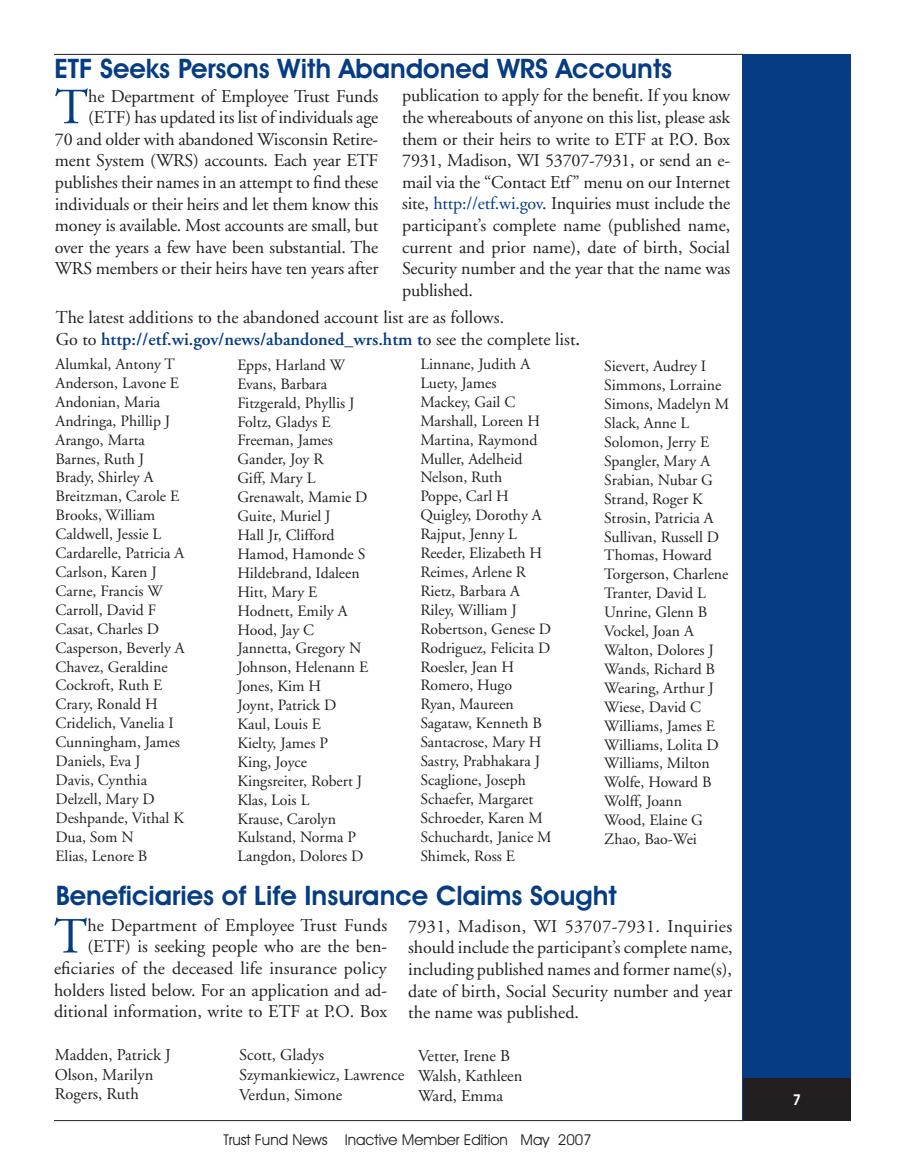
<style>
.page{position:relative;width:905px;height:1175px;background:#fff}
.page>*{position:absolute;margin:0;border:0;box-sizing:border-box;transform-origin:0 0}
.t1{font:50.55px "Adobe Garamond";color:#053c83}
.t2{font:600 27px "Avant Garde IT Cby BT";color:#053c83}
.t3{font:18px/21.6px "Adobe Garamond";letter-spacing:-.01em;color:#231f20;text-align:right}
.t4{font:16.5px/19.8px "Adobe Garamond";color:#231f20}
.t5{font:15.75px/18.9px "Adobe Garamond";color:#231f20}
.t6{font:15px "Avant Garde IT Cby BT";color:#231f20}
.t7{font:600 15px "Avant Garde IT Cby BT";color:#fff}
.s1{color:#053c83}
.s2{font-weight:600;color:#053c83}
.s3{font-weight:600}
</style>
<div class="page">
<hr style="left:54px;top:54px;width:690px;height:1px;background:#231f20">
<hr style="left:54px;top:1120px;width:689px;height:1px;background:#231f20">
<div style="left:742px;top:54px;width:108px;height:1066px;background:#053c83"></div>
<div style="left:743px;top:1078px;width:107px;height:42px;background:#231f20"></div>
<h2 class="t2" style="left:54px;top:52px;width:619px">ETF Seeks Persons With Abandoned WRS Accounts</h2>
<h1 class="t1" style="left:55px;top:80px;width:35px">T</h1>
<p class="t3" style="left:55px;top:85px;width:325px">he Department of Employee Trust Funds (ETF) has updated its list of individuals age<br>70 and older with abandoned Wisconsin Retire&shy;ment System (WRS) accounts. Each year ETF publishes their names in an attempt to find these individuals or their heirs and let them know this money is available. Most accounts are small, but over the years a few have been substantial. The WRS members or their heirs have ten years after</p>
<p class="t3" style="left:402px;top:85px;width:329px;text-align:justify">publication to apply for the benefit. If you know the whereabouts of anyone on this list, please ask them or their heirs to write to ETF at P.O. Box 7931, Madison, WI 53707-7931, or send an e&shy;mail via the “Contact Etf” menu on our Internet site, <span class="s1">http://etf.wi.gov</span>. Inquiries must include the participant’s complete name (published name, current and prior name), date of birth, Social Security number and the year that the name was published.</p>
<p class="t3" style="left:56px;top:307px;width:526px;text-align:left">The latest additions to the abandoned account list are as follows.<br>Go to <span class="s2">http://etf.wi.gov/news/abandoned_wrs.htm t</span>o see the complete list<span class="s3">.</span></p>
<p class="t5" style="left:56px;top:355px;width:131px">Alumkal, Antony T<br>Anderson, Lavone E<br>Andonian, Maria<br>Andringa, Phillip J<br>Arango, Marta<br>Barnes, Ruth J<br>Brady, Shirley A<br>Breitzman, Carole E<br>Brooks, William<br>Caldwell, Jessie L<br>Cardarelle, Patricia A<br>Carlson, Karen J<br>Carne, Francis W<br>Carroll, David F<br>Casat, Charles D<br>Casperson, Beverly A<br>Chavez, Geraldine<br>Cockroft, Ruth E<br>Crary, Ronald H<br>Cridelich, Vanelia I<br>Cunningham, James<br>Daniels, Eva J<br>Davis, Cynthia<br>Delzell, Mary D<br>Deshpande, Vithal K<br>Dua, Som N<br>Elias, Lenore B</p>
<p class="t5" style="left:237px;top:356px;width:132px">Epps, Harland W<br>Evans, Barbara<br>Fitzgerald, Phyllis J<br>Foltz, Gladys E<br>Freeman, James<br>Gander, Joy R<br>Giff, Mary L<br>Grenawalt, Mamie D<br>Guite, Muriel J<br>Hall Jr, Clifford<br>Hamod, Hamonde S<br>Hildebrand, Idaleen<br>Hitt, Mary E<br>Hodnett, Emily A<br>Hood, Jay C<br>Jannetta, Gregory N<br>Johnson, Helenann E<br>Jones, Kim H<br>Joynt, Patrick D<br>Kaul, Louis E<br>Kielty, James P<br>King, Joyce<br>Kingsreiter, Robert J<br>Klas, Lois L<br>Krause, Carolyn<br>Kulstand, Norma P<br>Langdon, Dolores D</p>
<p class="t5" style="left:420px;top:355px;width:133px">Linnane, Judith A<br>Luety, James<br>Mackey, Gail C<br>Marshall, Loreen H<br>Martina, Raymond<br>Muller, Adelheid<br>Nelson, Ruth<br>Poppe, Carl H<br>Quigley, Dorothy A<br>Rajput, Jenny L<br>Reeder, Elizabeth H<br>Reimes, Arlene R<br>Rietz, Barbara A<br>Riley, William J<br>Robertson, Genese D<br>Rodriguez, Felicita D<br>Roesler, Jean H<br>Romero, Hugo<br>Ryan, Maureen<br>Sagataw, Kenneth B<br>Santacrose, Mary H<br>Sastry, Prabhakara J<br>Scaglione, Joseph<br>Schaefer, Margaret<br>Schroeder, Karen M<br>Schuchardt, Janice M<br>Shimek, Ross E</p>
<p class="t5" style="left:604px;top:357px;width:126px">Sievert, Audrey I<br>Simmons, Lorraine<br>Simons, Madelyn M<br>Slack, Anne L<br>Solomon, Jerry E<br>Spangler, Mary A<br>Srabian, Nubar G<br>Strand, Roger K<br>Strosin, Patricia A<br>Sullivan, Russell D<br>Thomas, Howard<br>Torgerson, Charlene<br>Tranter, David L<br>Unrine, Glenn B<br>Vockel, Joan A<br>Walton, Dolores J<br>Wands, Richard B<br>Wearing, Arthur J<br>Wiese, David C<br>Williams, James E<br>Williams, Lolita D<br>Williams, Milton<br>Wolfe, Howard B<br>Wolff, Joann<br>Wood, Elaine G<br>Zhao, Bao-Wei</p>
<h2 class="t2" style="left:56px;top:878px;width:562px">Beneficiaries of Life Insurance Claims Sought</h2>
<h1 class="t1" style="left:54px;top:909px;width:35px">T</h1>
<p class="t3" style="left:54px;top:914px;width:335px">he Department of Employee Trust Funds (ETF) is seeking people who are the ben&shy;eficiaries of the deceased life insurance policy holders listed below. For an application and ad&shy;ditional information, write to ETF at P.O. Box</p>
<p class="t4" style="left:55px;top:1045px;width:117px">Madden, Patrick J<br>Olson, Marilyn<br>Rogers, Ruth</p>
<p class="t4" style="left:239px;top:1045px;width:167px">Scott, Gladys<br>Szymankiewicz, Lawrence<br>Verdun, Simone</p>
<p class="t4" style="left:418px;top:1046px;width:106px">Vetter, Irene B<br>Walsh, Kathleen<br>Ward, Emma</p>
<p class="t3" style="left:408px;top:915px;width:326px;text-align:justify">7931, Madison, WI 53707-7931. Inquiries should include the participant’s complete name, including published names and former name(s), date of birth, Social Security number and year the name was published.</p>
<p class="t6" style="left:223px;top:1130px;width:370px">Trust Fund News Inactive Member Edition May 2007</p>
<p class="t7" style="left:792px;top:1090px;width:10px">7</p>
</div>
